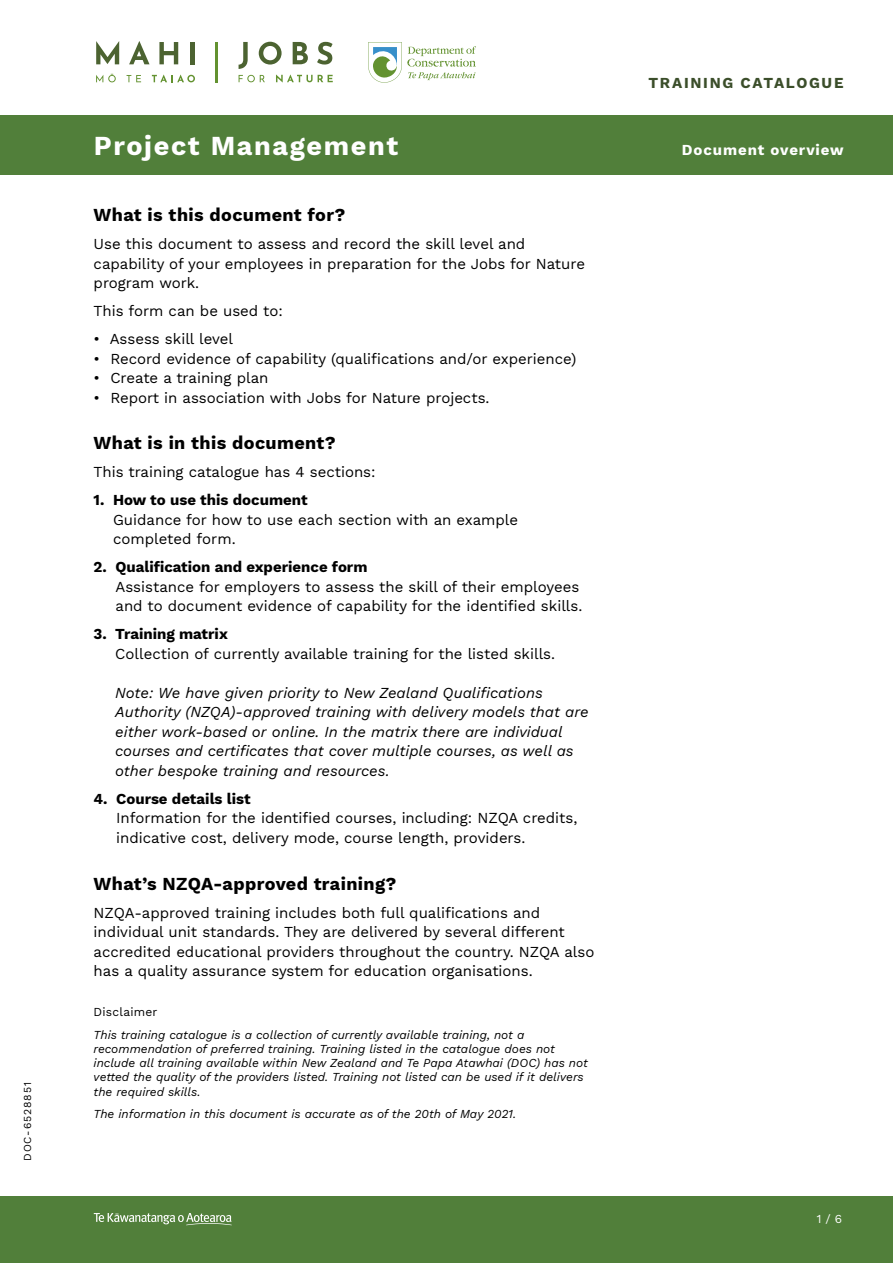
<style>
.page{position:relative;width:893px;height:1263px;background:#fff}
.page>*{position:absolute;margin:0;border:0;box-sizing:border-box;transform-origin:0 0}
.t1{font:700 27px "Work Sans";letter-spacing:.06em;color:#fff}
.t2{font:700 18px "Work Sans";letter-spacing:.02em;color:#000}
.t3{font:15px/19.5px "Work Sans";color:#000}
.t4{font:italic 15px/19.5px "Work Sans";color:#000}
.t5{font:700 15px "Work Sans";color:#000}
.t6{font:700 15px "Work Sans";letter-spacing:.11em;color:#3b4e2a}
.t7{font:700 15px "Work Sans";letter-spacing:.06em;color:#fff}
.t8{font:italic 12px/14.2px "Work Sans";color:#000}
.t9{font:12px "Work Sans";letter-spacing:.02em;color:#000}
.t10{font:12px "Work Sans";color:#fff}
.t11{font:10.5px "Work Sans";letter-spacing:.085em;color:#000}
</style>
<div class="page">
<div style="left:0;top:1197px;width:893px;height:66px;background:#517f3a"></div>
<div style="left:0;top:116px;width:893px;height:59px;background:#517f3a"></div>
<svg style="left:368px;top:42px;width:108px;height:41px"></svg>
<svg style="left:239px;top:42px;width:9px;height:27px"></svg>
<svg style="left:259px;top:42px;width:23px;height:23px"></svg>
<svg style="left:293px;top:42px;width:15px;height:22px"></svg>
<svg style="left:317px;top:42px;width:16px;height:23px"></svg>
<svg style="left:239px;top:75px;width:26px;height:7px"></svg>
<svg style="left:276px;top:74px;width:57px;height:9px"></svg>
<hr style="left:216px;top:42px;width:2px;height:40px;background:#639230">
<svg style="left:96px;top:41px;width:23px;height:23px"></svg>
<svg style="left:129px;top:41px;width:21px;height:23px"></svg>
<svg style="left:159px;top:42px;width:19px;height:22px"></svg>
<hr style="left:191px;top:42px;width:4px;height:22px;background:#4c6331">
<svg style="left:96px;top:74px;width:20px;height:8px"></svg>
<svg style="left:127px;top:75px;width:14px;height:7px"></svg>
<svg style="left:152px;top:75px;width:43px;height:7px"></svg>
<svg style="left:94px;top:1213px;width:138px;height:12px"></svg>
<p class="t11" style="left:19px;top:1161px;width:80px;rotate:-90deg">DOC-6528851</p>
<h1 class="t1" style="left:94px;top:125px;width:306px">Project Management</h1>
<p class="t2" style="left:94px;top:202px;width:253px">What is this document for?</p>
<p class="t3" style="left:94px;top:234px;width:493px">Use this document to assess and record the skill level and capability of your employees in preparation for the Jobs for Nature program work.</p>
<p class="t3" style="left:94px;top:301px;width:191px">This form can be used to:</p>
<p class="t3" style="left:94px;top:329px;width:141px">• Assess skill level</p>
<p class="t3" style="left:94px;top:348px;width:484px">• Record evidence of capability (qualifications and/or experience)</p>
<p class="t3" style="left:94px;top:368px;width:176px">• Create a training plan</p>
<p class="t3" style="left:94px;top:387px;width:397px">• Report in association with Jobs for Nature projects.</p>
<p class="t2" style="left:94px;top:430px;width:244px">What is in this document?</p>
<p class="t3" style="left:94px;top:462px;width:283px">This training catalogue has 4 sections:</p>
<p class="t5" style="left:94px;top:489px;width:216px">1. How to use this document</p>
<p class="t3" style="left:113px;top:509px;width:407px">Guidance for how to use each section with an example completed form.</p>
<p class="t5" style="left:94px;top:556px;width:275px">2. Qualification and experience form</p>
<p class="t3" style="left:116px;top:576px;width:468px">Assistance for employers to assess the skill of their employees and to document evidence of capability for the identified skills.</p>
<p class="t5" style="left:94px;top:623px;width:136px">3. Training matrix</p>
<p class="t3" style="left:115px;top:643px;width:441px">Collection of currently available training for the listed skills.</p>
<p class="t4" style="left:115px;top:682px;width:475px">Note: We have given priority to New Zealand Qualifications Authority (NZQA)-approved training with delivery models that are either work-based or online. In the matrix there are individual courses and certificates that cover multiple courses, as well as other bespoke training and resources.</p>
<p class="t5" style="left:94px;top:787px;width:159px">4. Course details list</p>
<p class="t3" style="left:116px;top:808px;width:463px">Information for the identified courses, including: NZQA credits, indicative cost, delivery mode, course length, providers.</p>
<p class="t2" style="left:94px;top:870px;width:304px">What’s NZQA-approved training?</p>
<p class="t3" style="left:94px;top:902px;width:502px">NZQA-approved training includes both full qualifications and individual unit standards. They are delivered by several different accredited educational providers throughout the country. NZQA also has a quality assurance system for education organisations.</p>
<p class="t9" style="left:94px;top:1002px;width:65px">Disclaimer</p>
<p class="t8" style="left:94px;top:1026px;width:496px">This training catalogue is a collection of currently available training, not a recommendation of preferred training. Training listed in the catalogue does not include all training available within New Zealand and Te Papa Atawhai (DOC) has not vetted the quality of the providers listed. Training not listed can be used if it delivers the required skills.</p>
<p class="t8" style="left:94px;top:1106px;width:424px">The information in this document is accurate as of the 20th of May 2021.</p>
<p class="t6" style="left:648px;top:71px;width:197px">TRAINING CATALOGUE</p>
<p class="t7" style="left:682px;top:139px;width:163px">Document overview</p>
<p class="t10" style="left:817px;top:1210px;width:26px">1 / 6</p>
</div>
